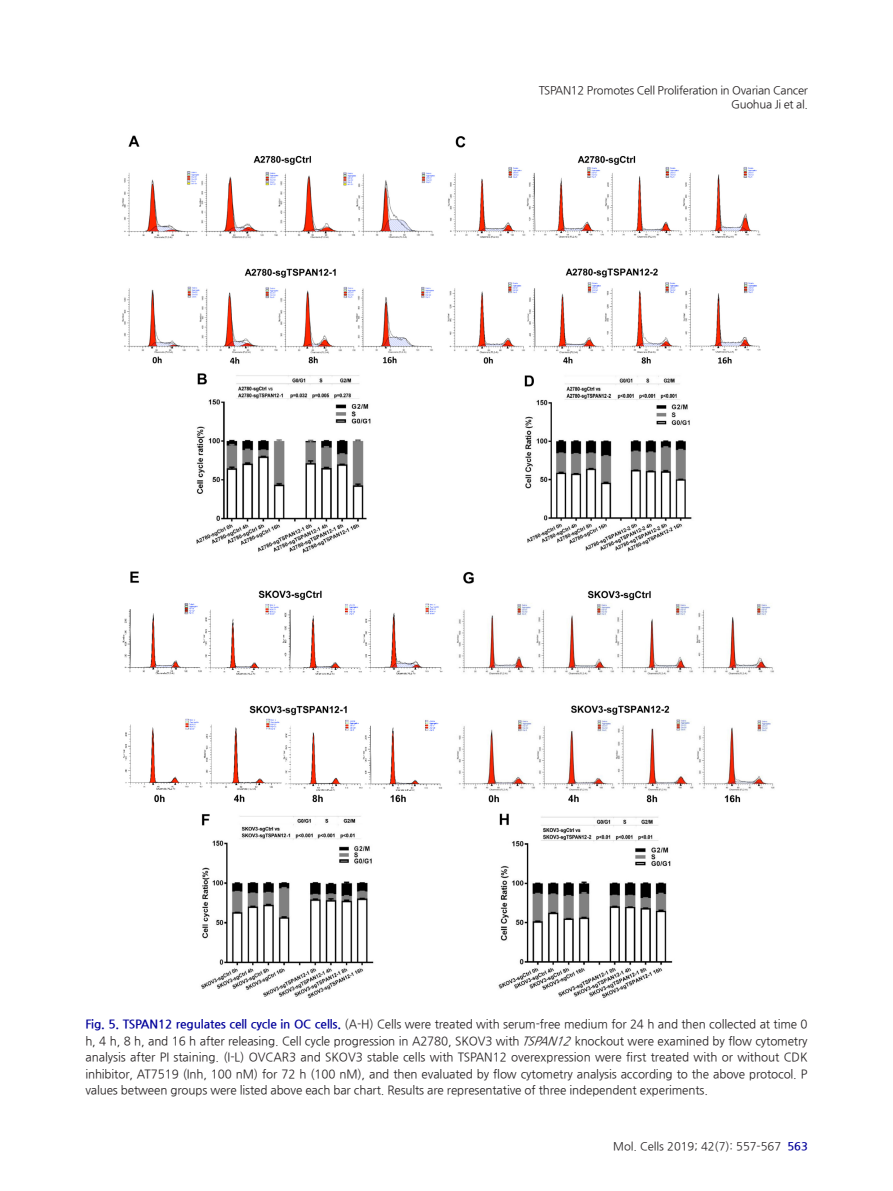
<style>
.page{position:relative;width:893px;height:1191px;background:#fff}
.page>*{position:absolute;margin:0;border:0;box-sizing:border-box;transform-origin:0 0}
.그림설명{font:12px/16.5px "Nanum Gothic";letter-spacing:-.01em;color:#231f20;text-align:justify}
.t1{font:11.25px/13.5px "Nanum Gothic";letter-spacing:-.025em;color:#231f20;text-align:right}
.t2{font:11.25px "Nanum Gothic";color:#231f20}
.s1{font-weight:700;color:#00009a}
.s2{font-style:italic}
</style>
<div class="page">
<img style="left:122px;top:135px;width:639px;height:419px">
<img style="left:122px;top:571px;width:653px;height:428px">
<p class="t1" style="left:539px;top:84px;width:271px">TSPAN12 Promotes Cell Proliferation in Ovarian Cancer<br>Guohua Ji et al.</p>
<p class="그림설명" style="left:85px;top:1016px;width:724px"><span class="s1">Fig. 5. TSPAN12 regulates cell cycle in OC cells.</span> (A-H) Cells were treated with serum-free medium for 24 h and then collected at time 0 h, 4 h, 8 h, and 16 h after releasing. Cell cycle progression in A2780, SKOV3 with <span class="s2">TSPAN12</span> knockout were examined by flow cytometry analysis after PI staining. (I-L) OVCAR3 and SKOV3 stable cells with TSPAN12 overexpression were first treated with or without CDK inhibitor, AT7519 (Inh, 100 nM) for 72 h (100 nM), and then evaluated by flow cytometry analysis according to the above protocol. P values between groups were listed above each bar chart. Results are representative of three independent experiments.</p>
<p class="t2" style="left:613px;top:1140px;width:196px">Mol. Cells 2019; 42(7): 557-567 <span class="s1">563</span></p>
</div>
